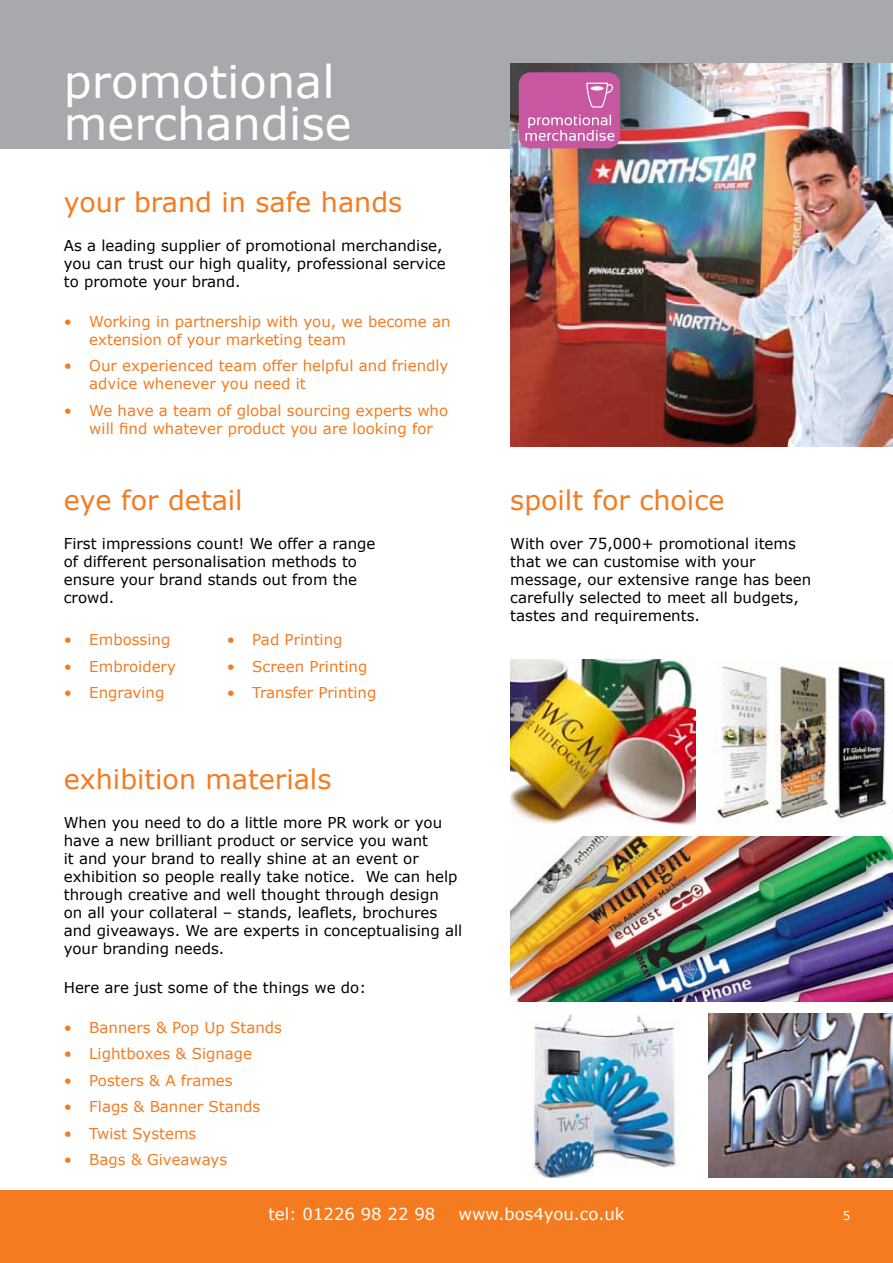
<style>
.page{position:relative;width:893px;height:1263px;background:#fff}
.page>*{position:absolute;margin:0;border:0;box-sizing:border-box;transform-origin:0 0}
.t1{font:45px/42px "Verdana";color:#fff}
.t2{font:27px "Verdana";color:#f47b20}
.t3{font:16.5px "Verdana";color:#fff}
.t4{font:15px/18px "Verdana";color:#000}
.t5{font:15px/18px "Verdana";color:#f47b20}
.t6{font:12px "Verdana";color:#fff}
</style>
<div class="page">
<div style="left:0;top:1191px;width:893px;height:72px;background:#f47b20"></div>
<div style="left:0;top:0;width:893px;height:149px;background:#a7a9ac"></div>
<img style="left:510px;top:64px;width:383px;height:382px">
<img style="left:524px;top:1014px;width:156px;height:164px">
<img style="left:708px;top:1014px;width:185px;height:164px">
<img style="left:510px;top:837px;width:383px;height:164px">
<img style="left:510px;top:660px;width:185px;height:164px">
<img style="left:715px;top:660px;width:178px;height:163px">
<div style="left:519px;top:72px;width:101px;height:76px;background:#c657a0;border-radius:12px"></div>
<svg style="left:525px;top:115px;width:89px;height:26px"></svg>
<svg style="left:586px;top:82px;width:28px;height:26px"></svg>
<svg style="left:591px;top:86px;width:13px;height:4px"></svg>
<h1 class="t1" style="left:64px;top:60px;width:289px">promotional merchandise</h1>
<h2 class="t2" style="left:64px;top:184px;width:340px">your brand in safe hands</h2>
<p class="t4" style="left:64px;top:237px;width:383px">As a leading supplier of promotional merchandise, you can trust our high quality, professional service to promote your brand.</p>
<p class="t5" style="left:89px;top:312px;width:363px;text-indent:-26px">• Working in partnership with you, we become an extension of your marketing team</p>
<p class="t5" style="left:89px;top:356px;width:361px;text-indent:-26px">• Our experienced team offer helpful and friendly advice whenever you need it</p>
<p class="t5" style="left:89px;top:401px;width:360px;text-indent:-26px">• We have a team of global sourcing experts who will find whatever product you are looking for</p>
<h2 class="t2" style="left:64px;top:481px;width:180px">eye for detail</h2>
<p class="t4" style="left:64px;top:534px;width:313px">First impressions count! We offer a range of different personalisation methods to ensure your brand stands out from the crowd.</p>
<p class="t5" style="left:64px;top:631px;width:108px">• Embossing</p>
<p class="t5" style="left:64px;top:657px;width:114px">• Embroidery</p>
<p class="t5" style="left:64px;top:684px;width:102px">• Engraving</p>
<p class="t5" style="left:227px;top:631px;width:117px">• Pad Printing</p>
<p class="t5" style="left:227px;top:657px;width:142px">• Screen Printing</p>
<p class="t5" style="left:227px;top:684px;width:151px">• Transfer Printing</p>
<h2 class="t2" style="left:64px;top:760px;width:269px">exhibition materials</h2>
<p class="t4" style="left:64px;top:813px;width:400px">When you need to do a little more PR work or you have a new brilliant product or service you want<br>it and your brand to really shine at an event or exhibition so people really take notice. We can help through creative and well thought through design<br>on all your collateral – stands, leaflets, brochures and giveaways. We are experts in conceptualising all your branding needs.</p>
<p class="t4" style="left:64px;top:979px;width:304px">Here are just some of the things we do:</p>
<p class="t5" style="left:64px;top:1018px;width:220px">• Banners &amp; Pop Up Stands</p>
<p class="t5" style="left:64px;top:1044px;width:190px">• Lightboxes &amp; Signage</p>
<p class="t5" style="left:64px;top:1071px;width:170px">• Posters &amp; A frames</p>
<p class="t5" style="left:64px;top:1097px;width:198px">• Flags &amp; Banner Stands</p>
<p class="t5" style="left:64px;top:1124px;width:134px">• Twist Systems</p>
<p class="t5" style="left:64px;top:1150px;width:165px">• Bags &amp; Giveaways</p>
<h2 class="t2" style="left:510px;top:481px;width:216px">spoilt for choice</h2>
<p class="t4" style="left:510px;top:534px;width:303px">With over 75,000+ promotional items that we can customise with your message, our extensive range has been carefully selected to meet all budgets, tastes and requirements.</p>
<p class="t3" style="left:268px;top:1203px;width:169px">tel: 01226 98 22 98</p>
<p class="t3" style="left:459px;top:1203px;width:167px">www.bos4you.co.uk</p>
<p class="t6" style="left:843px;top:1208px;width:9px">5</p>
</div>
